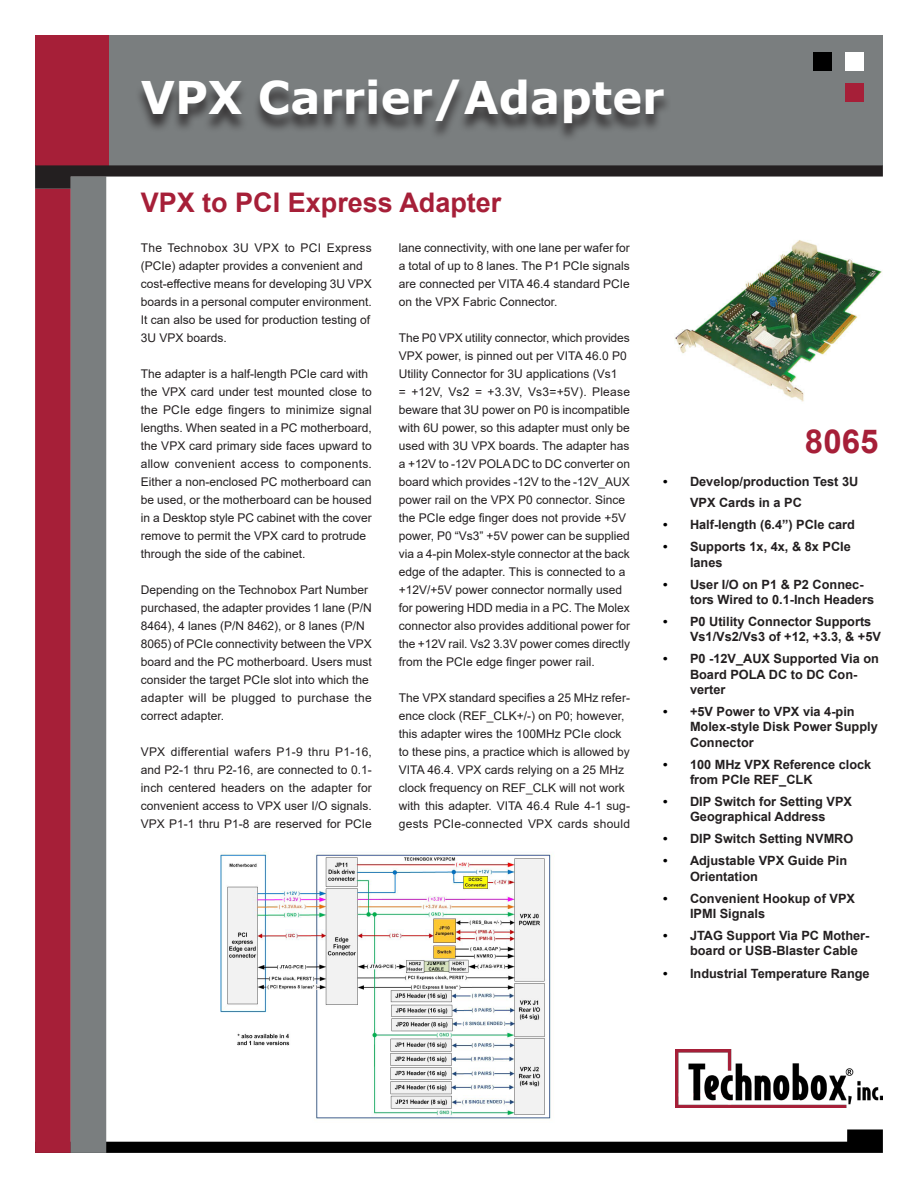
<style>
.page{position:relative;width:918px;height:1188px;background:#fff}
.page>*{position:absolute;margin:0;border:0;box-sizing:border-box;transform-origin:0 0}
.t1{font:700 45px "Verdana";color:#fff}
.Body{font:700 33px "Arial";color:#a61f38}
.Body-2{font:700 27px "Arial";color:#a61f38}
.Datasheet_Bullet_Sty{font:700 12.75px/15.3px "Arial";color:#231f20}
.Datasheet_Body{font:12px/18px "Arial";color:#231f20}
.Datasheet_Body-2{font:12px/18px "Arial";letter-spacing:.025em;color:#231f20}
.s1{color:#000001}
</style>
<div class="page">
<div style="left:109px;top:35px;width:774px;height:130px;background:#7a7e7f"></div>
<div style="left:35px;top:35px;width:74px;height:130px;background:#a61f38"></div>
<svg style="left:106px;top:1129px;width:777px;height:24px"></svg>
<div style="left:35px;top:189px;width:36px;height:964px;background:#a61f38"></div>
<div style="left:71px;top:177px;width:35px;height:976px;background:#7a7e7f"></div>
<div style="left:845px;top:52px;width:18px;height:18px;background:#fff"></div>
<div style="left:845px;top:84px;width:18px;height:18px;background:#a61f38"></div>
<div style="left:813px;top:52px;width:19px;height:18px;background:#000"></div>
<img style="left:675px;top:1049px;width:208px;height:58px">
<svg style="left:35px;top:165px;width:848px;height:24px"></svg>
<img style="left:675px;top:240px;width:207px;height:162px">
<div style="left:133px;top:83px;width:538px;height:59px;background:#231f20;opacity:.75"></div>
<img style="left:220px;top:852px;width:332px;height:267px">
<p class="t1" style="left:141px;top:66px;width:525px">VPX Carrier/Adapter</p>
<p class="Body-2" style="left:141px;top:183px;width:362px">VPX to PCI Express Adapter</p>
<p class="Datasheet_Body" style="left:141px;top:239px;width:233px">The Technobox 3U VPX to PCI Express (PCIe) adapter provides a convenient and</p>
<p class="Datasheet_Body" style="left:141px;top:275px;width:233px">cost-effective means for developing 3U VPX</p>
<p class="Datasheet_Body" style="left:141px;top:293px;width:233px">boards in a personal computer environment.</p>
<p class="Datasheet_Body" style="left:141px;top:311px;width:231px">It can also be used for production testing of</p>
<p class="Datasheet_Body" style="left:141px;top:329px;width:88px">3U VPX boards.</p>
<p class="Datasheet_Body" style="left:141px;top:365px;width:229px">The adapter is a half-length PCIe card with</p>
<p class="Datasheet_Body" style="left:141px;top:383px;width:233px;text-align:justify">the VPX card under test mounted close to the PCIe edge fingers to minimize signal lengths. When seated in a PC motherboard, the VPX card primary side faces upward to allow convenient access to components.<br>Either a non-enclosed PC motherboard can</p>
<p class="Datasheet_Body" style="left:141px;top:491px;width:233px">be used, or the motherboard can be housed</p>
<p class="Datasheet_Body" style="left:141px;top:509px;width:233px">in a Desktop style PC cabinet with the cover</p>
<p class="Datasheet_Body" style="left:141px;top:527px;width:227px">remove to permit the VPX card to protrude</p>
<p class="Datasheet_Body" style="left:141px;top:545px;width:166px">through the side of the cabinet.</p>
<p class="Datasheet_Body" style="left:141px;top:581px;width:229px">Depending on the Technobox Part Number</p>
<p class="Datasheet_Body" style="left:141px;top:599px;width:233px">purchased, the adapter provides 1 lane (P/N</p>
<p class="Datasheet_Body" style="left:141px;top:617px;width:226px">8464), 4 lanes (P/N 8462), or 8 lanes (P/N</p>
<p class="Datasheet_Body" style="left:141px;top:635px;width:233px">8065) of PCIe connectivity between the VPX</p>
<p class="Datasheet_Body" style="left:141px;top:653px;width:233px">board and the PC motherboard. Users must</p>
<p class="Datasheet_Body" style="left:141px;top:671px;width:230px">consider the target PCIe slot into which the</p>
<p class="Datasheet_Body-2" style="left:141px;top:689px;width:233px">adapter will be plugged to purchase the correct adapter.</p>
<p class="Datasheet_Body" style="left:141px;top:743px;width:233px;text-align:justify">VPX differential wafers P1-9 thru P1-16, and P2-1 thru P2-16, are connected to 0.1- inch centered headers on the adapter for convenient access to VPX user I/O signals.<br>VPX P1-1 thru P1-8 are reserved for PCIe</p>
<p class="Datasheet_Body" style="left:399px;top:239px;width:233px">lane connectivity, with one lane per wafer for</p>
<p class="Datasheet_Body" style="left:399px;top:257px;width:233px">a total of up to 8 lanes. The P1 PCIe signals</p>
<p class="Datasheet_Body" style="left:399px;top:275px;width:233px">are connected per VITA 46.4 standard PCIe</p>
<p class="Datasheet_Body" style="left:399px;top:293px;width:160px">on the VPX Fabric Connector.</p>
<p class="Datasheet_Body" style="left:399px;top:329px;width:233px">The P0 VPX utility connector, which provides</p>
<p class="Datasheet_Body" style="left:399px;top:347px;width:229px">VPX power, is pinned out per VITA 46.0 P0</p>
<p class="Datasheet_Body" style="left:399px;top:365px;width:220px">Utility Connector for 3U applications (Vs1</p>
<p class="Datasheet_Body" style="left:399px;top:383px;width:233px">= +12V, Vs2 = +3.3V, Vs3=+5V). Please beware that 3U power on P0 is incompatible</p>
<p class="Datasheet_Body" style="left:399px;top:419px;width:233px">with 6U power, so this adapter must only be</p>
<p class="Datasheet_Body" style="left:399px;top:437px;width:232px">used with 3U VPX boards. The adapter has</p>
<p class="Datasheet_Body" style="left:399px;top:455px;width:233px">a +12V to -12V POLA DC to DC converter on</p>
<p class="Datasheet_Body" style="left:399px;top:473px;width:233px">board which provides -12V to the -12V_AUX</p>
<p class="Datasheet_Body" style="left:399px;top:491px;width:228px">power rail on the VPX P0 connector. Since</p>
<p class="Datasheet_Body" style="left:399px;top:509px;width:229px">the PCIe edge finger does not provide +5V</p>
<p class="Datasheet_Body" style="left:399px;top:527px;width:233px">power, P0 “Vs3” +5V power can be supplied via a 4-pin Molex-style connector at the back</p>
<p class="Datasheet_Body" style="left:399px;top:563px;width:228px">edge of the adapter. This is connected to a</p>
<p class="Datasheet_Body" style="left:399px;top:581px;width:225px">+12V/+5V power connector normally used</p>
<p class="Datasheet_Body" style="left:399px;top:599px;width:233px">for powering HDD media in a PC. The Molex</p>
<p class="Datasheet_Body" style="left:399px;top:617px;width:233px">connector also provides additional power for</p>
<p class="Datasheet_Body" style="left:399px;top:635px;width:233px">the +12V rail. Vs2 3.3V power comes directly</p>
<p class="Datasheet_Body" style="left:399px;top:653px;width:198px">from the PCIe edge finger power rail.</p>
<p class="Datasheet_Body" style="left:399px;top:689px;width:233px">The VPX standard specifies a 25 MHz refer&shy;ence clock (REF_CLK+/-) on P0; however,</p>
<p class="Datasheet_Body" style="left:399px;top:725px;width:224px">this adapter wires the 100MHz PCIe clock</p>
<p class="Datasheet_Body" style="left:399px;top:743px;width:233px">to these pins, a practice which is allowed by</p>
<p class="Datasheet_Body" style="left:399px;top:761px;width:227px">VITA 46.4. VPX cards relying on a 25 MHz</p>
<p class="Datasheet_Body" style="left:399px;top:779px;width:228px">clock frequency on REF_CLK will not work</p>
<p class="Datasheet_Body" style="left:399px;top:797px;width:233px">with this adapter. VITA 46.4 Rule 4-1 sug&shy;gests PCIe-connected VPX cards should</p>
<p class="Body" style="left:805px;top:418px;width:75px">8065</p>
<p class="Datasheet_Bullet_Sty" style="left:690px;top:471px;width:170px;line-height:21px;text-indent:-27px"><span class="s1">•</span> Develop/production Test 3U<br>VPX Cards in a PC</p>
<p class="Datasheet_Bullet_Sty" style="left:663px;top:517px;width:194px"><span class="s1">•</span> Half-length (6.4”) PCIe card</p>
<p class="Datasheet_Bullet_Sty" style="left:690px;top:539px;width:162px;text-indent:-27px"><span class="s1">•</span> Supports 1x, 4x, &amp; 8x PCIe lanes</p>
<p class="Datasheet_Bullet_Sty" style="left:690px;top:577px;width:186px;text-indent:-27px"><span class="s1">•</span> User I/O on P1 &amp; P2 Connec&shy;tors Wired to 0.1-Inch Headers</p>
<p class="Datasheet_Bullet_Sty" style="left:690px;top:614px;width:193px;text-indent:-27px"><span class="s1">•</span> P0 Utility Connector Supports<br>Vs1/Vs2/Vs3 of +12, +3.3, &amp; +5V</p>
<p class="Datasheet_Bullet_Sty" style="left:690px;top:651px;width:190px;text-indent:-27px"><span class="s1">•</span> P0 -12V_AUX Supported Via on<br>Board POLA DC to DC Con&shy;verter</p>
<p class="Datasheet_Bullet_Sty" style="left:690px;top:704px;width:189px;text-indent:-27px"><span class="s1">•</span> +5V Power to VPX via 4-pin<br>Molex-style Disk Power Supply<br>Connector</p>
<p class="Datasheet_Bullet_Sty" style="left:690px;top:757px;width:183px;text-indent:-27px"><span class="s1">•</span> 100 MHz VPX Reference clock from PCIe REF_CLK</p>
<p class="Datasheet_Bullet_Sty" style="left:663px;top:794px;width:191px;text-align:center"><span class="s1">•</span> DIP Switch for Setting VPX<br>Geographical Address</p>
<p class="Datasheet_Bullet_Sty" style="left:663px;top:831px;width:192px"><span class="s1">•</span> DIP Switch Setting NVMRO</p>
<p class="Datasheet_Bullet_Sty" style="left:690px;top:853px;width:159px;text-indent:-27px"><span class="s1">•</span> Adjustable VPX Guide Pin<br>Orientation</p>
<p class="Datasheet_Bullet_Sty" style="left:690px;top:891px;width:167px;text-indent:-27px"><span class="s1">•</span> Convenient Hookup of VPX<br>IPMI Signals</p>
<p class="Datasheet_Bullet_Sty" style="left:690px;top:928px;width:181px;text-indent:-27px"><span class="s1">•</span> JTAG Support Via PC Mother&shy;board or USB-Blaster Cable</p>
<p class="Datasheet_Bullet_Sty" style="left:663px;top:966px;width:208px"><span class="s1">•</span> Industrial Temperature Range</p>
</div>
